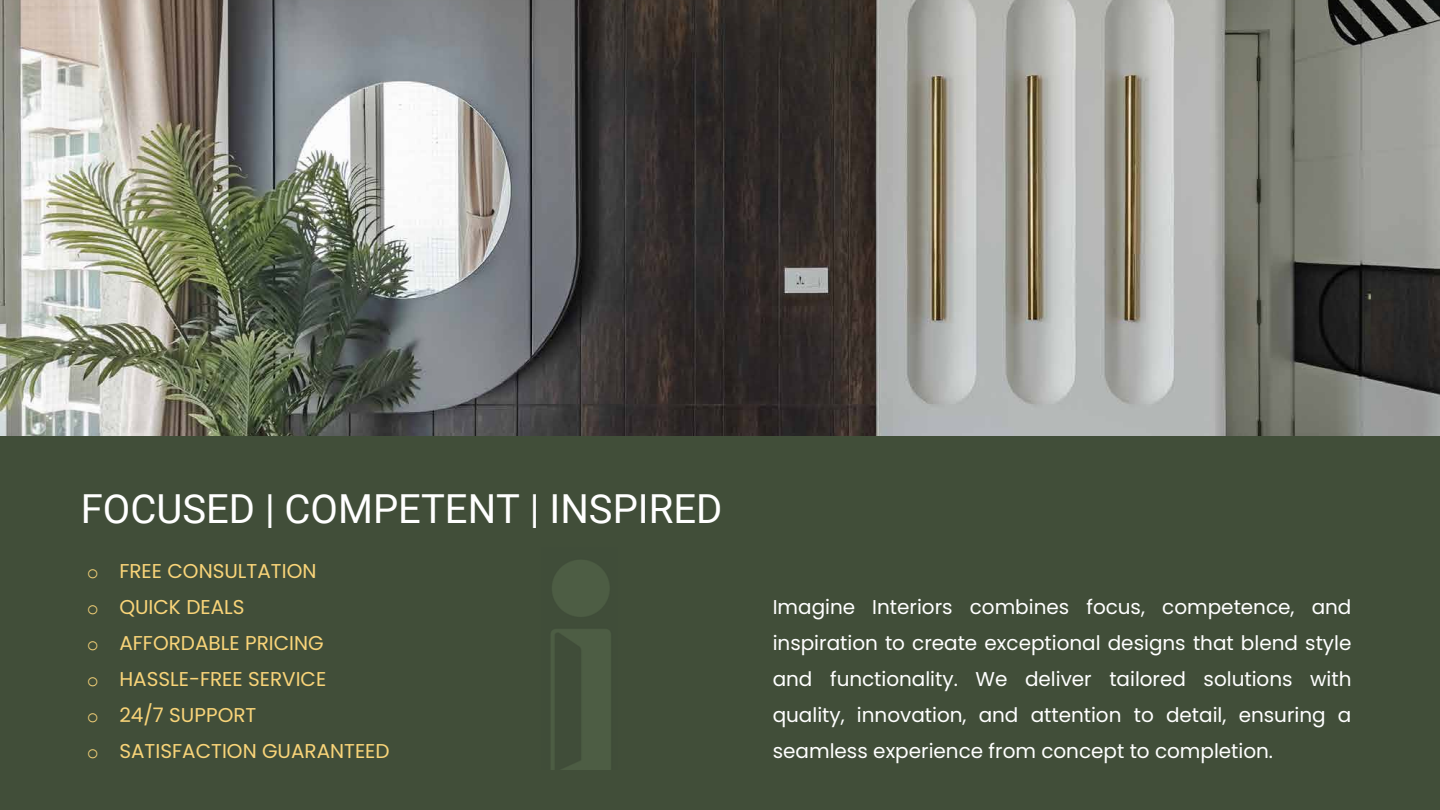
<style>
.page{position:relative;width:1440px;height:810px;background:#fff}
.page>*{position:absolute;margin:0;border:0;box-sizing:border-box;transform-origin:0 0}
.t1{font:40px "Roboto";color:#fff}
.t2{font:20px/36px "Poppins";color:#fff;text-align:justify}
.t3{font:20px/36px "Poppins";color:#f9d479}
.s1{font-family:"Courier New"}
</style>
<div class="page">
<img style="left:0;top:0;width:1440px;height:437px">
<div style="left:0;top:437px;width:1440px;height:373px;background:#414e39"></div>
<img style="left:551px;top:560px;width:60px;height:210px">
<h1 class="t1" style="left:81px;top:481px;width:643px">!"#$%&amp;'()(#"*+&amp;,&amp;-,()(.-%+./&amp;'</h1>
<p class="t3" style="left:87px;top:553px;width:304px"><span class="s1">o</span> FREE CONSULTATION<br><span class="s1">o</span> QUICK DEALS<br><span class="s1">o</span> AFFORDABLE PRICING<br><span class="s1">o</span> HASSLE-FREE SERVICE<br><span class="s1">o</span> 24/7 SUPPORT<br><span class="s1">o</span> SATISFACTION GUARANTEED</p>
<p class="t2" style="left:773px;top:589px;width:580px">Imagine Interiors combines focus, competence, and inspiration to create exceptional designs that blend style and functionality. We deliver tailored solutions with quality, innovation, and attention to detail, ensuring a seamless experience from concept to completion.</p>
</div>
